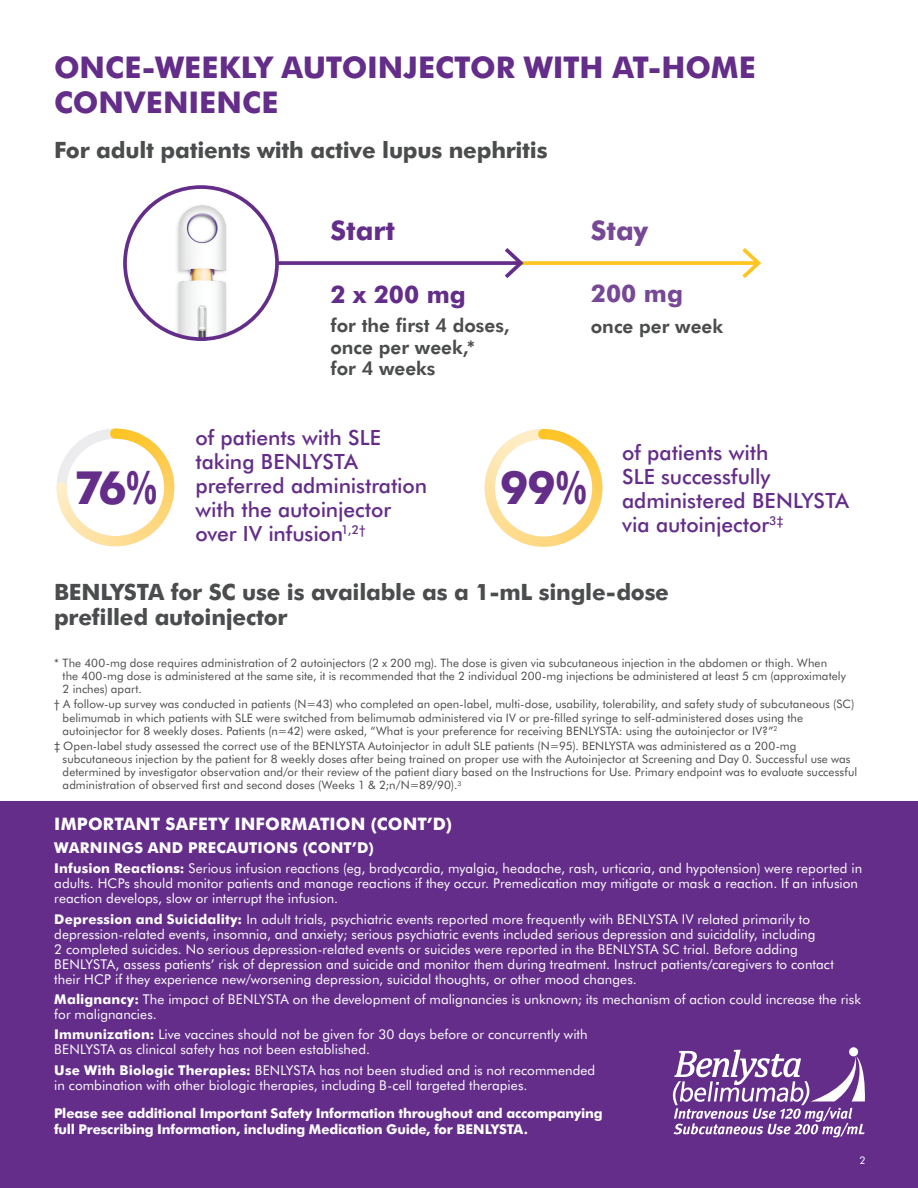
<style>
.page{position:relative;width:918px;height:1188px;background:#fff}
.page>*{position:absolute;margin:0;border:0;box-sizing:border-box;transform-origin:0 0}
.t1{font:700 46.05px "Futura BT";color:#642d89}
.t2{font:700 30px/34.5px "Futura BT";color:#642d89}
.t3{font:700 27px "Futura BT";color:#642d89}
.t4{font:700 27px "Futura BT";color:#764896}
.t5{font:700 24.3px "Futura BT";color:#642d89}
.t6{font:700 24.3px "Futura BT";color:#764896}
.t7{font:700 22.5px/25.5px "Futura BT";letter-spacing:-.01em;color:#4b4c4d}
.t8{font:500 21px/24px "Futura BT";letter-spacing:-.005em;color:#642d89}
.t9{font:800 18.9px/21.6px "Futura BT";color:#4b4c4d}
.t10{font:700 17.25px "Futura BT";letter-spacing:.01em;color:#fff}
.t11{font:700 15px "Futura BT";letter-spacing:.015em;color:#fff}
.t12{font:13.5px/15px "Futura BT";letter-spacing:.005em;color:#fff}
.t13{font:700 13.5px/16.2px "Futura BT";letter-spacing:-.015em;color:#fff}
.t14{font:11.7px/13px "Futura BT";letter-spacing:.005em;color:#4b4c4d}
.t15{font:10.5px "Futura BT";color:#fff}
.s1{font-stretch:condensed}
.s2{font-weight:700}
</style>
<div class="page">
<div style="left:0;top:801px;width:918px;height:387px;background:#642d89"></div>
<div style="left:849px;top:1047px;width:9px;height:9px;background:#fff;border-radius:50%"></div>
<svg style="left:672px;top:1050px;width:193px;height:87px"></svg>
<img style="left:165px;top:205px;width:68px;height:136px">
<svg style="left:524px;top:261px;width:218px;height:4px"></svg>
<svg style="left:742px;top:248px;width:19px;height:30px"></svg>
<svg style="left:279px;top:261px;width:226px;height:4px"></svg>
<svg style="left:505px;top:248px;width:19px;height:30px"></svg>
<div style="left:123px;top:185px;width:156px;height:156px;border:4px solid #642d89;border-radius:50%"></div>
<svg style="left:57px;top:428px;width:117px;height:118px"></svg>
<svg style="left:485px;top:429px;width:117px;height:118px"></svg>
<h2 class="t2" style="left:54px;top:50px;width:703px">ONCE-WEEKLY AUTOINJECTOR WITH AT-HOME<br>CONVENIENCE</h2>
<h3 class="t7" style="left:54px;top:137px;width:495px">For adult patients with active lupus nephritis</h3>
<h3 class="t3" style="left:330px;top:214px;width:66px">Start</h3>
<h3 class="t5" style="left:330px;top:279px;width:137px">2 x 200 mg</h3>
<h3 class="t9" style="left:330px;top:315px;width:181px">for the first 4 doses, once per week,*<br>for 4 weeks</h3>
<h3 class="t4" style="left:591px;top:214px;width:59px">Stay</h3>
<h3 class="t6" style="left:591px;top:279px;width:94px">200 mg</h3>
<h3 class="t9" style="left:591px;top:315px;width:134px">once per week</h3>
<h3 class="t8" style="left:195px;top:425px;width:233px">of patients with SLE taking BENLYSTA preferred administration with the autoinjector over IV infusion<sup>1,2†</sup></h3>
<h1 class="t1" style="left:74px;top:460px;width:85px">76<span class="s1">%</span></h1>
<h1 class="t1" style="left:500px;top:460px;width:89px">99<span class="s1">%</span></h1>
<h3 class="t8" style="left:622px;top:440px;width:229px">of patients with<br>SLE successfully administered BENLYSTA via autoinjector<sup>3‡</sup></h3>
<h3 class="t7" style="left:54px;top:579px;width:617px">BENLYSTA for SC use is available as a 1-mL single-dose prefilled autoinjector</h3>
<p class="t14" style="left:63px;top:656px;width:785px;text-indent:-9px">* The 400-mg dose requires administration of 2 autoinjectors (2 x 200 mg). The dose is given via subcutaneous injection in the abdomen or thigh. When<br>the 400-mg dose is administered at the same site, it is recommended that the 2 individual 200-mg injections be administered at least 5 cm (approximately<br>2 inches) apart.</p>
<p class="t14" style="left:63px;top:698px;width:793px;text-indent:-9px">† A follow-up survey was conducted in patients (N=43) who completed an open-label, multi-dose, usability, tolerability, and safety study of subcutaneous (SC) belimumab in which patients with SLE were switched from belimumab administered via IV or pre-filled syringe to self-administered doses using the autoinjector for 8 weekly doses. Patients (n=42) were asked, “What is your preference for receiving BENLYSTA: using the autoinjector or IV?”<sup>2</sup></p>
<p class="t14" style="left:63px;top:739px;width:796px;text-indent:-9px">‡ Open-label study assessed the correct use of the BENLYSTA Autoinjector in adult SLE patients (N=95). BENLYSTA was administered as a 200-mg subcutaneous injection by the patient for 8 weekly doses after being trained on proper use with the Autoinjector at Screening and Day 0. Successful use was determined by investigator observation and/or their review of the patient diary based on the Instructions for Use. Primary endpoint was to evaluate successful administration of observed first and second doses (Weeks 1 &amp; 2;n/N=89/90).<sup>3</sup></p>
<p class="t10" style="left:54px;top:813px;width:399px">IMPORTANT SAFETY INFORMATION (CONT’D)</p>
<p class="t11" style="left:54px;top:838px;width:321px">WARNINGS AND PRECAUTIONS (CONT’D)</p>
<p class="t12" style="left:54px;top:861px;width:809px"><span class="s2">Infusion Reactions:</span> Serious infusion reactions (eg, bradycardia, myalgia, headache, rash, urticaria, and hypotension) were reported in adults. HCPs should monitor patients and manage reactions if they occur. Premedication may mitigate or mask a reaction. If an infusion reaction develops, slow or interrupt the infusion.</p>
<p class="t12" style="left:54px;top:911px;width:781px"><span class="s2">Depression and Suicidality:</span> In adult trials, psychiatric events reported more frequently with BENLYSTA IV related primarily to depression-related events, insomnia, and anxiety; serious psychiatric events included serious depression and suicidality, including<br>2 completed suicides. No serious depression-related events or suicides were reported in the BENLYSTA SC trial. Before adding BENLYSTA, assess patients’ risk of depression and suicide and monitor them during treatment. Instruct patients/caregivers to contact their HCP if they experience new/worsening depression, suicidal thoughts, or other mood changes.</p>
<p class="t12" style="left:54px;top:992px;width:808px"><span class="s2">Malignancy:</span> The impact of BENLYSTA on the development of malignancies is unknown; its mechanism of action could increase the risk for malignancies.</p>
<p class="t12" style="left:54px;top:1027px;width:535px"><span class="s2">Immunization:</span> Live vaccines should not be given for 30 days before or concurrently with<br>BENLYSTA as clinical safety has not been established.</p>
<p class="t12" style="left:54px;top:1062px;width:543px"><span class="s2">Use With Biologic Therapies:</span> BENLYSTA has not been studied and is not recommended in combination with other biologic therapies, including B-cell targeted therapies.</p>
<p class="t13" style="left:54px;top:1105px;width:550px">Please see additional Important Safety Information throughout and accompanying full Prescribing Information, including Medication Guide, for BENLYSTA.</p>
<p class="t15" style="left:859px;top:1154px;width:8px">2</p>
</div>
